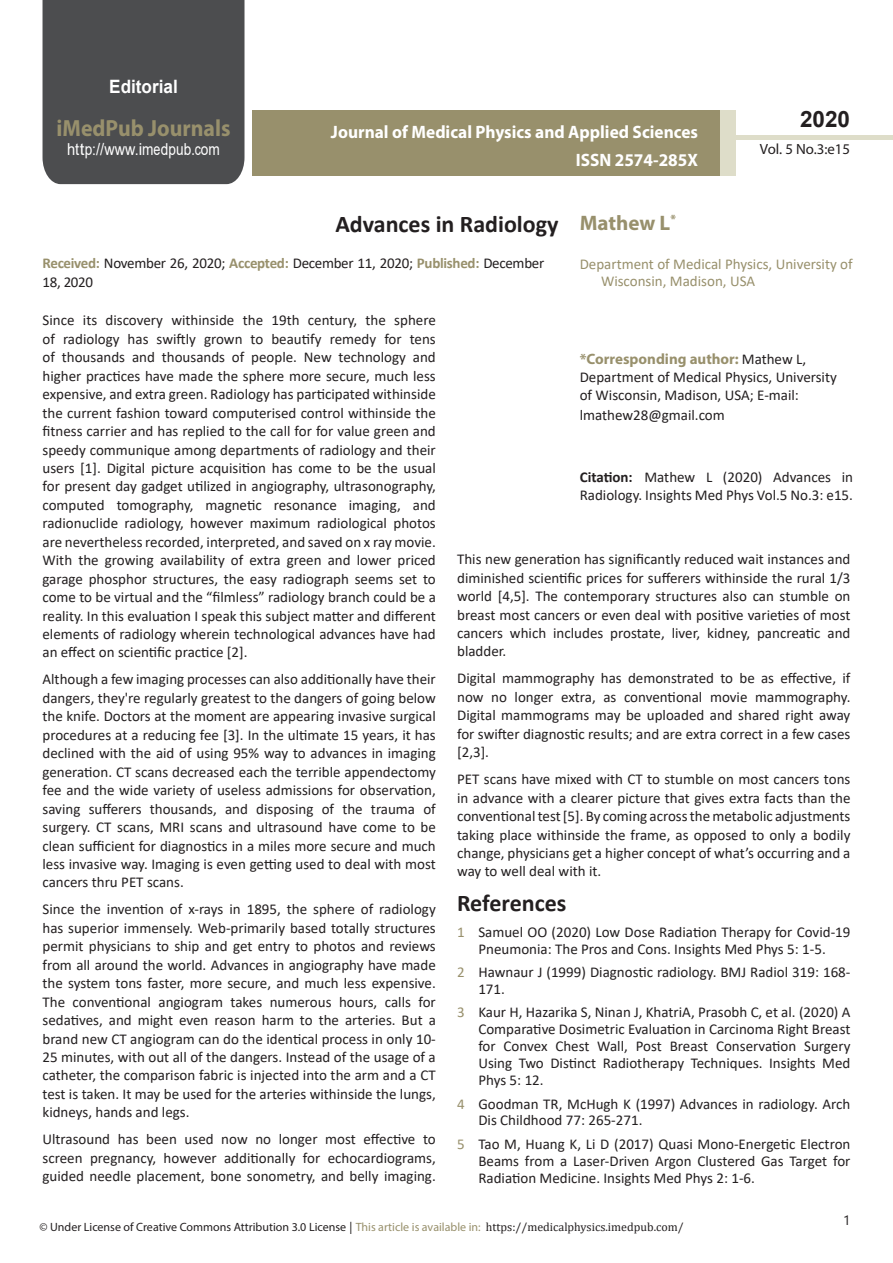
<style>
.page{position:relative;width:893px;height:1263px;background:#fff}
.page>*{position:absolute;margin:0;border:0;box-sizing:border-box;transform-origin:0 0}
.side-heading{font:700 24px "Calibri";color:#231f20}
.t1{font:700 23.4px "Myriad Pro";color:#98906c;scale:.93 1}
.t2{font:700 22.5px "Arial";color:#231f20}
.t3{font:700 21px "Myriad Pro";color:#98906c}
.t4{font:700 18.45px "Arial";color:#fff;scale:.93 1}
.t5{font:700 18px "Myriad Pro";color:#fff;scale:.96 1}
.t6{font:16.5px "Arial";letter-spacing:.005em;color:#fff;scale:.89 1}
.Body_Text_First_Inde{font:15px/18.5px "Calibri";color:#231f20;text-align:justify}
.Body_Text_First_Inde-2{font:15px/18.8px "Calibri";letter-spacing:-.02em;color:#231f20}
.t7{font:15px/17.4px "Calibri";color:#98906c}
.t8{font:14.85px "Myriad Pro";color:#231f20}
.t9{font:13.5px "Nirmala UI";color:#231f20}
.t10{font:12px "Myriad Pro";color:#231f20}
.s1{font-family:"Calibri"}
.s2{font-weight:700;color:#98906c}
.s3{font-family:"Myriad Pro";font-weight:700;color:#98906c}
.s4{font-weight:700}
.s5{color:#98906c}
.s6{font-family:"Nirmala UI"}
.s7{font-family:"Cambria"}
</style>
<div class="page">
<div style="left:43px;top:0;width:201px;height:184px;background:#4c4d4f"></div>
<div style="left:736px;top:135px;width:157px;height:5px;background:#deddc9"></div>
<div style="left:252px;top:110px;width:469px;height:66px;background:#98906c"></div>
<div style="left:720px;top:110px;width:16px;height:66px;background:#deddc9"></div>
<p class="t4" style="left:109px;top:73px;width:75px">Editorial</p>
<h2 class="t1" style="left:57px;top:113px;width:188px">iMedPub Journals</h2>
<p class="t6" style="left:67px;top:138px;width:173px">http://www.imedpub<span class="s1">.</span>com</p>
<p class="t5" style="left:331px;top:120px;width:384px">Journal of Medical Physics and Applied Sciences</p>
<p class="t5" style="left:576px;top:148px;width:129px">ISSN 2574-285X</p>
<h3 class="t2" style="left:800px;top:104px;width:52px">2020</h3>
<p class="t8" style="left:760px;top:140px;width:92px">Vol. 5 No.3:e15</p>
<p class="side-heading" style="left:335px;top:207px;width:225px">Advances in Radiology</p>
<p class="Body_Text_First_Inde-2" style="left:43px;top:253px;width:503px"><span class="s2">Received:</span> November 26, 2020; <span class="s2">Accepted:</span> December 11, 2020; <span class="s2">Published:</span> December<br>18, 2020</p>
<p class="t3" style="left:580px;top:209px;width:98px">Mathew L<sup>*</sup></p>
<p class="t7" style="left:601px;top:254px;width:253px;text-indent:-21px">Department of Medical Physics, University of<br>Wisconsin, Madison, USA</p>
<p class="Body_Text_First_Inde" style="left:43px;top:311px;width:395px">Since its discovery withinside the 19th century, the sphere of radiology has swiftly grown to beautify remedy for tens of thousands and thousands of people. New technology and higher practices have made the sphere more secure, much less expensive, and extra green. Radiology has participated withinside the current fashion toward computerised control withinside the fitness carrier and has replied to the call for for value green and speedy communique among departments of radiology and their users [1]. Digital picture acquisition has come to be the usual for present day gadget utilized in angiography, ultrasonography, computed tomography, magnetic resonance imaging, and radionuclide radiology, however maximum radiological photos are nevertheless recorded, interpreted, and saved on x ray movie.<br>With the growing availability of extra green and lower priced garage phosphor structures, the easy radiograph seems set to come to be virtual and the “filmless” radiology branch could be a reality. In this evaluation I speak this subject matter and different elements of radiology wherein technological advances have had an effect on scientific practice [2].</p>
<p class="Body_Text_First_Inde" style="left:43px;top:670px;width:395px">Although a few imaging processes can also additionally have their dangers, they're regularly greatest to the dangers of going below the knife. Doctors at the moment are appearing invasive surgical procedures at a reducing fee [3]. In the ultimate 15 years, it has declined with the aid of using 95% way to advances in imaging generation. CT scans decreased each the terrible appendectomy fee and the wide variety of useless admissions for observation, saving sufferers thousands, and disposing of the trauma of surgery. CT scans, MRI scans and ultrasound have come to be clean sufficient for diagnostics in a miles more secure and much less invasive way. Imaging is even getting used to deal with most cancers thru PET scans.</p>
<p class="Body_Text_First_Inde" style="left:43px;top:900px;width:395px">Since the invention of x-rays in 1895, the sphere of radiology has superior immensely. Web-primarily based totally structures permit physicians to ship and get entry to photos and reviews from all around the world. Advances in angiography have made the system tons faster, more secure, and much less expensive.<br>The conventional angiogram takes numerous hours, calls for sedatives, and might even reason harm to the arteries. But a brand new CT angiogram can do the identical process in only 10- 25 minutes, with out all of the dangers. Instead of the usage of a catheter, the comparison fabric is injected into the arm and a CT test is taken. It may be used for the arteries withinside the lungs, kidneys, hands and legs.</p>
<p class="Body_Text_First_Inde" style="left:43px;top:1130px;width:395px">Ultrasound has been used now no longer most effective to screen pregnancy, however additionally for echocardiograms, guided needle placement, bone sonometry, and belly imaging.</p>
<p class="Body_Text_First_Inde" style="left:580px;top:349px;width:259px;line-height:18px;text-align:left"><span class="s3">*Corresponding author:</span> Mathew L,<br>Department of Medical Physics, University of Wisconsin, Madison, USA; E-mail:</p>
<p class="Body_Text_First_Inde" style="left:580px;top:405px;width:147px">lmathew28@gmail.com</p>
<p class="Body_Text_First_Inde" style="left:580px;top:468px;width:275px;line-height:18px"><span class="s4">Citation:</span> Mathew L (2020) Advances in<br>Radiology. Insights Med Phys Vol.5 No.3: e15.</p>
<p class="Body_Text_First_Inde" style="left:457px;top:550px;width:395px">This new generation has significantly reduced wait instances and diminished scientific prices for sufferers withinside the rural 1/3 world [4,5]. The contemporary structures also can stumble on breast most cancers or even deal with positive varieties of most cancers which includes prostate, liver, kidney, pancreatic and bladder.</p>
<p class="Body_Text_First_Inde" style="left:457px;top:669px;width:395px">Digital mammography has demonstrated to be as effective, if now no longer extra, as conventional movie mammography.<br>Digital mammograms may be uploaded and shared right away for swifter diagnostic results; and are extra correct in a few cases [2,3].</p>
<p class="Body_Text_First_Inde" style="left:457px;top:770px;width:395px">PET scans have mixed with CT to stumble on most cancers tons in advance with a clearer picture that gives extra facts than the conventional test [5]. By coming across the metabolic adjustments taking place withinside the frame, as opposed to only a bodily change, physicians get a higher concept of what’s occurring and a way to well deal with it.</p>
<p class="side-heading" style="left:457px;top:886px;width:111px">References</p>
<p class="Body_Text_First_Inde" style="left:457px;top:923px;width:395px;line-height:17px;text-align:center"><span class="s5">1</span> Samuel OO (2020) Low Dose Radiation Therapy for Covid-19<br>Pneumonia: The Pros and Cons. Insights Med Phys 5: 1-5.</p>
<p class="Body_Text_First_Inde" style="left:478px;top:963px;width:374px;line-height:17px;text-indent:-21px"><span class="s5">2</span> Hawnaur J (1999) Diagnostic radiology. BMJ Radiol 319: 168-<br>171.</p>
<p class="Body_Text_First_Inde" style="left:478px;top:1003px;width:374px;line-height:17px;text-indent:-21px"><span class="s5">3</span> Kaur H, Hazarika S, Ninan J, KhatriA, Prasobh C, et al. (2020) A Comparative Dosimetric Evaluation in Carcinoma Right Breast for Convex Chest Wall, Post Breast Conservation Surgery Using Two Distinct Radiotherapy Techniques. Insights Med Phys 5: 12.</p>
<p class="Body_Text_First_Inde" style="left:478px;top:1095px;width:374px;line-height:17px;text-indent:-21px"><span class="s5">4</span> Goodman TR, McHugh K (1997) Advances in radiology. Arch<br>Dis Childhood 77: 265-271.</p>
<p class="Body_Text_First_Inde" style="left:478px;top:1135px;width:374px;line-height:17px;text-indent:-21px"><span class="s5">5</span> Tao M, Huang K, Li D (2017) Quasi Mono-Energetic Electron Beams from a Laser-Driven Argon Clustered Gas Target for Radiation Medicine. Insights Med Phys 2: 1-6.</p>
<p class="t10" style="left:40px;top:1219px;width:646px">© Under License of Creative Commons Attribution 3.0 License <span class="s6">|</span> <span class="s5">This article is available in:</span> <span class="s7">https://medicalphysics.imedpub.com/</span></p>
<p class="t9" style="left:843px;top:1209px;width:9px">1</p>
</div>
